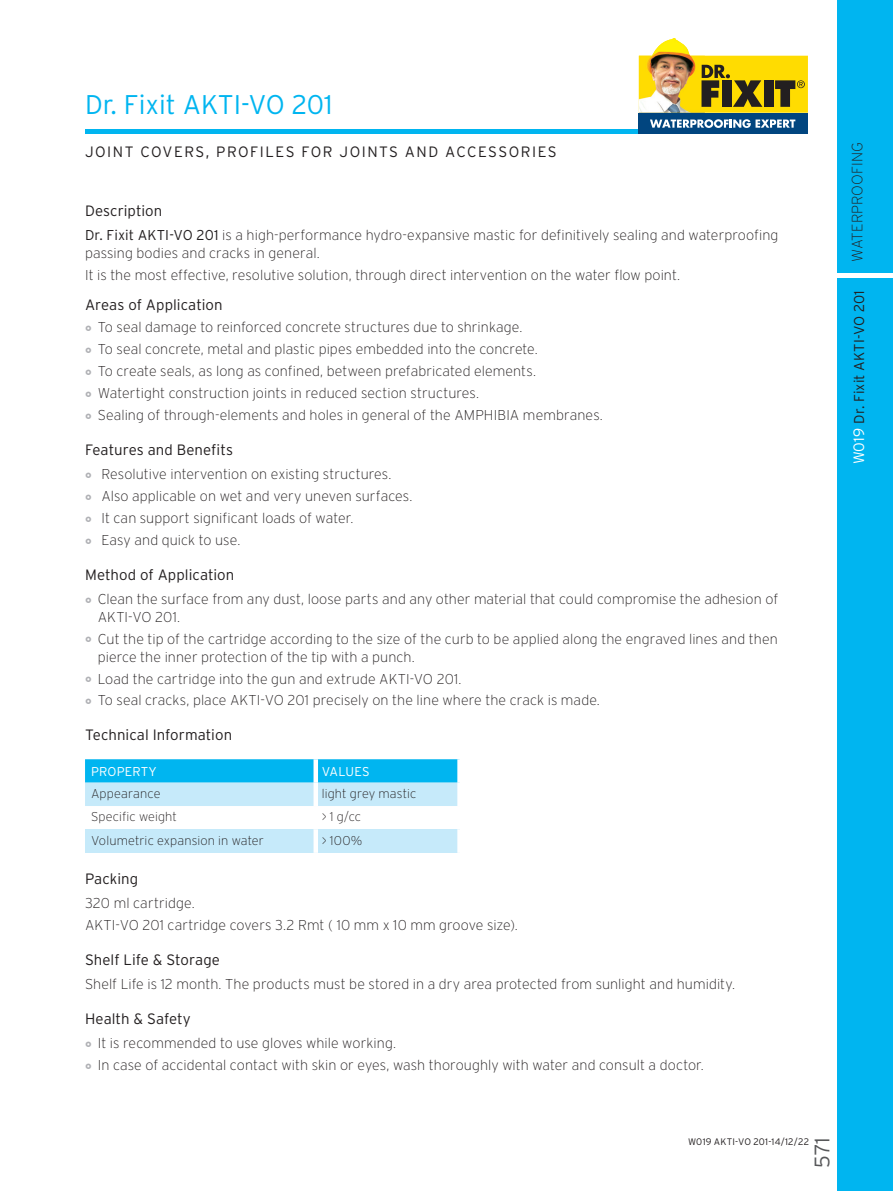
<style>
.page{position:relative;width:893px;height:1191px;background:#fff}
.page>*{position:absolute;margin:0;border:0;box-sizing:border-box;transform-origin:0 0}
.PRODUCT_NAME{font:300 27px "Interstate Plus";color:#00b5f0}
.t1{font:300 21px "Interstate Plus";color:#57585a}
.HEADING_PARAGRAPH{font:300 15px "Interstate Plus";color:#231f20}
.GENERIC_NAME{font:300 15px "Interstate Plus";letter-spacing:.1em;color:#231f20}
.t2{font:200 15px "Interstate";letter-spacing:.005em;color:#231f20}
.LEFT{font:200 14.25px/17.7px "Interstate";letter-spacing:.005em;color:#231f20}
.BULLET_TAB{font:200 14.25px "Interstate";letter-spacing:.005em;color:#231f20}
.vertcial_product{font:300 14.25px "Interstate Plus";color:#231f20}
.TABLE_LEFT_8_5_PT{font:200 12.75px "Interstate";letter-spacing:.01em;color:#231f20}
.TABLE_REVERSE_HEADIN{font:300 12.75px "Interstate Plus";letter-spacing:.01em;color:#fff}
.t3{font:300 9.45px "Interstate Plus";letter-spacing:.02em;color:#231f20}
.s1{font-family:"Interstate Plus";font-weight:300}
.s2{font-size:15px;color:#fff}
</style>
<div class="page">
<div style="left:838px;top:0;width:55px;height:1191px;background:#00b5f0"></div>
<div style="left:85px;top:129px;width:723px;height:5px;background:#00b5f0"></div>
<div style="left:837px;top:273px;width:56px;height:5px;background:#fff"></div>
<div style="left:639px;top:113px;width:169px;height:21px;background:#01457f"></div>
<svg style="left:639px;top:38px;width:169px;height:75px"></svg>
<svg style="left:650px;top:119px;width:145px;height:9px"></svg>
<svg style="left:85px;top:759px;width:372px;height:47px;background:#65d0f5"></svg>
<div style="left:85px;top:829px;width:231px;height:24px;background:#c6eafa"></div>
<div style="left:316px;top:829px;width:144px;height:24px;background:#c6eafa"></div>
<hr style="left:314px;top:759px;width:4px;height:23px;background:#fff">
<hr style="left:314px;top:782px;width:4px;height:24px;background:#fff">
<hr style="left:314px;top:829px;width:4px;height:24px;background:#fff">
<div style="left:457px;top:829px;width:5px;height:24px;background:#fff"></div>
<p class="PRODUCT_NAME" style="left:85px;top:89px;width:249px">Dr. Fixit AKTI-VO 201</p>
<p class="GENERIC_NAME" style="left:85px;top:144px;width:473px">JOINT COVERS, PROFILES FOR JOINTS AND ACCESSORIES</p>
<p class="HEADING_PARAGRAPH" style="left:85px;top:202px;width:79px">Description</p>
<p class="LEFT" style="left:85px;top:226px;width:695px"><span class="s1">Dr. Fixit AKTI-VO 201</span> is a high-performance hydro-expansive mastic for definitively sealing and waterproofing passing bodies and cracks in general.</p>
<p class="LEFT" style="left:85px;top:266px;width:597px">It is the most effective, resolutive solution, through direct intervention on the water flow point.</p>
<p class="HEADING_PARAGRAPH" style="left:85px;top:296px;width:139px">Areas of Application</p>
<p class="LEFT" style="left:98px;top:318px;width:426px">To seal damage to reinforced concrete structures due to shrinkage.</p>
<p class="LEFT" style="left:98px;top:340px;width:442px">To seal concrete, metal and plastic pipes embedded into the concrete.</p>
<p class="LEFT" style="left:98px;top:362px;width:440px">To create seals, as long as confined, between prefabricated elements.</p>
<p class="LEFT" style="left:98px;top:384px;width:383px">Watertight construction joints in reduced section structures.</p>
<p class="LEFT" style="left:98px;top:406px;width:507px">Sealing of through-elements and holes in general of the AMPHIBIA membranes.</p>
<p class="HEADING_PARAGRAPH" style="left:85px;top:441px;width:150px">Features and Benefits</p>
<p class="LEFT" style="left:101px;top:465px;width:292px">Resolutive intervention on existing structures.</p>
<p class="LEFT" style="left:101px;top:487px;width:313px">Also applicable on wet and very uneven surfaces.</p>
<p class="LEFT" style="left:101px;top:509px;width:253px">It can support significant loads of water.</p>
<p class="LEFT" style="left:101px;top:531px;width:140px">Easy and quick to use.</p>
<p class="HEADING_PARAGRAPH" style="left:85px;top:566px;width:151px">Method of Application</p>
<p class="LEFT" style="left:98px;top:590px;width:682px">Clean the surface from any dust, loose parts and any other material that could compromise the adhesion of<br>AKTI-VO 201.</p>
<p class="LEFT" style="left:98px;top:630px;width:681px">Cut the tip of the cartridge according to the size of the curb to be applied along the engraved lines and then pierce the inner protection of the tip with a punch.</p>
<p class="LEFT" style="left:98px;top:669px;width:365px">Load the cartridge into the gun and extrude AKTI-VO 201.</p>
<p class="LEFT" style="left:98px;top:691px;width:504px">To seal cracks, place AKTI-VO 201 precisely on the line where the crack is made.</p>
<p class="HEADING_PARAGRAPH" style="left:85px;top:727px;width:149px">Technical Information</p>
<p class="TABLE_REVERSE_HEADIN" style="left:91px;top:764px;width:67px">PROPERTY</p>
<p class="TABLE_REVERSE_HEADIN" style="left:322px;top:764px;width:49px">VALUES</p>
<p class="TABLE_LEFT_8_5_PT" style="left:91px;top:786px;width:71px">Appearance</p>
<p class="TABLE_LEFT_8_5_PT" style="left:322px;top:786px;width:96px">light grey mastic</p>
<p class="TABLE_LEFT_8_5_PT" style="left:91px;top:810px;width:87px">Specific weight</p>
<p class="TABLE_LEFT_8_5_PT" style="left:322px;top:810px;width:41px">&gt; 1 g/cc</p>
<p class="TABLE_LEFT_8_5_PT" style="left:91px;top:833px;width:174px">Volumetric expansion in water</p>
<p class="TABLE_LEFT_8_5_PT" style="left:322px;top:833px;width:42px">&gt; 100%</p>
<p class="HEADING_PARAGRAPH" style="left:85px;top:870px;width:55px">Packing</p>
<p class="LEFT" style="left:85px;top:894px;width:111px">320 ml cartridge.</p>
<p class="BULLET_TAB" style="left:85px;top:917px;width:434px">AKTI-VO 201 cartridge covers 3.2 Rmt ( 10 mm x 10 mm groove size).</p>
<p class="HEADING_PARAGRAPH" style="left:85px;top:951px;width:136px">Shelf Life &amp; Storage</p>
<p class="LEFT" style="left:85px;top:975px;width:652px">Shelf Life is 12 month. The products must be stored in a dry area protected from sunlight and humidity.</p>
<p class="HEADING_PARAGRAPH" style="left:85px;top:1010px;width:107px">Health &amp; Safety</p>
<p class="LEFT" style="left:98px;top:1034px;width:300px">It is recommended to use gloves while working.</p>
<p class="LEFT" style="left:98px;top:1056px;width:608px">In case of accidental contact with skin or eyes, wash thoroughly with water and consult a doctor.</p>
<p class="t2" style="left:849px;top:262px;width:121px;rotate:-90deg">WATERPROOFING</p>
<p class="vertcial_product" style="left:851px;top:464px;width:176px;rotate:-90deg"><span class="s2">W019</span> Dr. Fixit AKTI-VO 201</p>
<p class="t3" style="left:688px;top:1136px;width:122px">W019 AKTI-VO 201-14/12/22</p>
<h2 class="t1" style="left:810px;top:1167px;width:32px;rotate:-90deg">571</h2>
</div>
